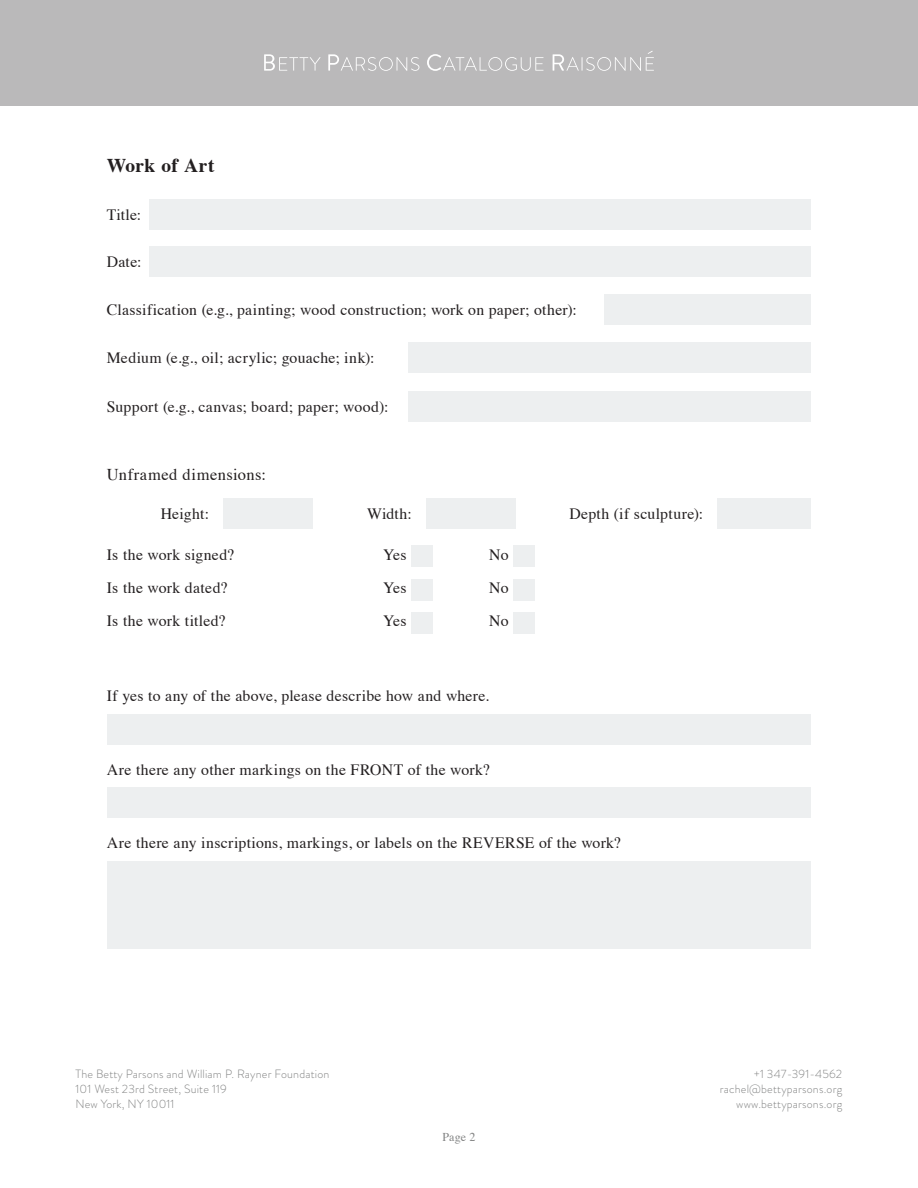
<style>
.page{position:relative;width:918px;height:1188px;background:#fff}
.page>*{position:absolute;margin:0;border:0;box-sizing:border-box;transform-origin:0 0}
.t1{font:700 19.5px "Times";letter-spacing:.02em;color:#231f20}
.t2{font:16.5px "Times";letter-spacing:.03em;color:#231f20}
.t3{font:15.75px/33px "Times";letter-spacing:.015em;color:#231f20;text-align:justify}
.t4{font:300 12px/15px "Brandon Grotesque";letter-spacing:.015em;color:#828383;text-align:right}
.t5{font:12px "Times";color:#828383}
</style>
<div class="page">
<div style="left:0;top:0;width:918px;height:106px;background:#bab9ba"></div>
<svg style="left:264px;top:54px;width:57px;height:17px"></svg>
<svg style="left:328px;top:54px;width:91px;height:17px"></svg>
<svg style="left:427px;top:54px;width:116px;height:17px"></svg>
<svg style="left:553px;top:51px;width:101px;height:20px"></svg>
<div style="left:411px;top:546px;width:21px;height:21px;background:#edeff0"></div>
<div style="left:411px;top:579px;width:21px;height:21px;background:#edeff0"></div>
<div style="left:411px;top:612px;width:21px;height:21px;background:#edeff0"></div>
<div style="left:514px;top:546px;width:21px;height:21px;background:#edeff0"></div>
<div style="left:514px;top:579px;width:21px;height:21px;background:#edeff0"></div>
<div style="left:514px;top:612px;width:21px;height:21px;background:#edeff0"></div>
<div style="left:149px;top:199px;width:662px;height:30px;background:#edeff0"></div>
<div style="left:149px;top:246px;width:662px;height:30px;background:#edeff0"></div>
<div style="left:107px;top:714px;width:704px;height:30px;background:#edeff0"></div>
<div style="left:107px;top:788px;width:704px;height:30px;background:#edeff0"></div>
<div style="left:604px;top:295px;width:207px;height:30px;background:#edeff0"></div>
<div style="left:408px;top:343px;width:403px;height:30px;background:#edeff0"></div>
<div style="left:408px;top:391px;width:403px;height:30px;background:#edeff0"></div>
<div style="left:717px;top:498px;width:94px;height:30px;background:#edeff0"></div>
<div style="left:223px;top:498px;width:90px;height:30px;background:#edeff0"></div>
<div style="left:426px;top:498px;width:90px;height:30px;background:#edeff0"></div>
<div style="left:107px;top:861px;width:704px;height:88px;background:#edeff0"></div>
<p class="t1" style="left:107px;top:147px;width:109px">Work of Art</p>
<p class="t3" style="left:107px;top:197px;width:36px">Title:</p>
<p class="t3" style="left:107px;top:244px;width:36px">Date:</p>
<p class="t3" style="left:107px;top:292px;width:472px">Classification (e.g., painting; wood construction; work on paper; other):</p>
<p class="t3" style="left:107px;top:340px;width:269px">Medium (e.g., oil; acrylic; gouache; ink):</p>
<p class="t3" style="left:107px;top:388px;width:283px">Support (e.g., canvas; board; paper; wood):</p>
<p class="t2" style="left:107px;top:459px;width:161px">Unframed dimensions:</p>
<p class="t3" style="left:161px;top:496px;width:50px">Height:</p>
<p class="t3" style="left:367px;top:496px;width:46px">Width:</p>
<p class="t3" style="left:569px;top:496px;width:135px">Depth (if sculpture):</p>
<p class="t3" style="left:107px;top:537px;width:129px;text-align:left">Is the work signed?<br>Is the work dated?<br>Is the work titled?</p>
<p class="t3" style="left:383px;top:537px;width:25px">Yes Yes Yes</p>
<p class="t3" style="left:489px;top:537px;width:21px">No No No</p>
<p class="t3" style="left:107px;top:678px;width:384px">If yes to any of the above, please describe how and where.</p>
<p class="t3" style="left:107px;top:751px;width:385px">Are there any other markings on the FRONT of the work?</p>
<p class="t3" style="left:107px;top:825px;width:516px">Are there any inscriptions, markings, or labels on the REVERSE of the work?</p>
<p class="t4" style="left:76px;top:1067px;width:255px;text-align:left">The Betty Parsons and William P. Rayner Foundation<br>101 West 23rd Street, Suite 119<br>New York, NY 10011</p>
<p class="t5" style="left:442px;top:1126px;width:34px">Page 2</p>
<p class="t4" style="left:720px;top:1067px;width:124px">+1 347-391-4562 rachel@bettyparsons.org www.bettyparsons.org</p>
</div>
